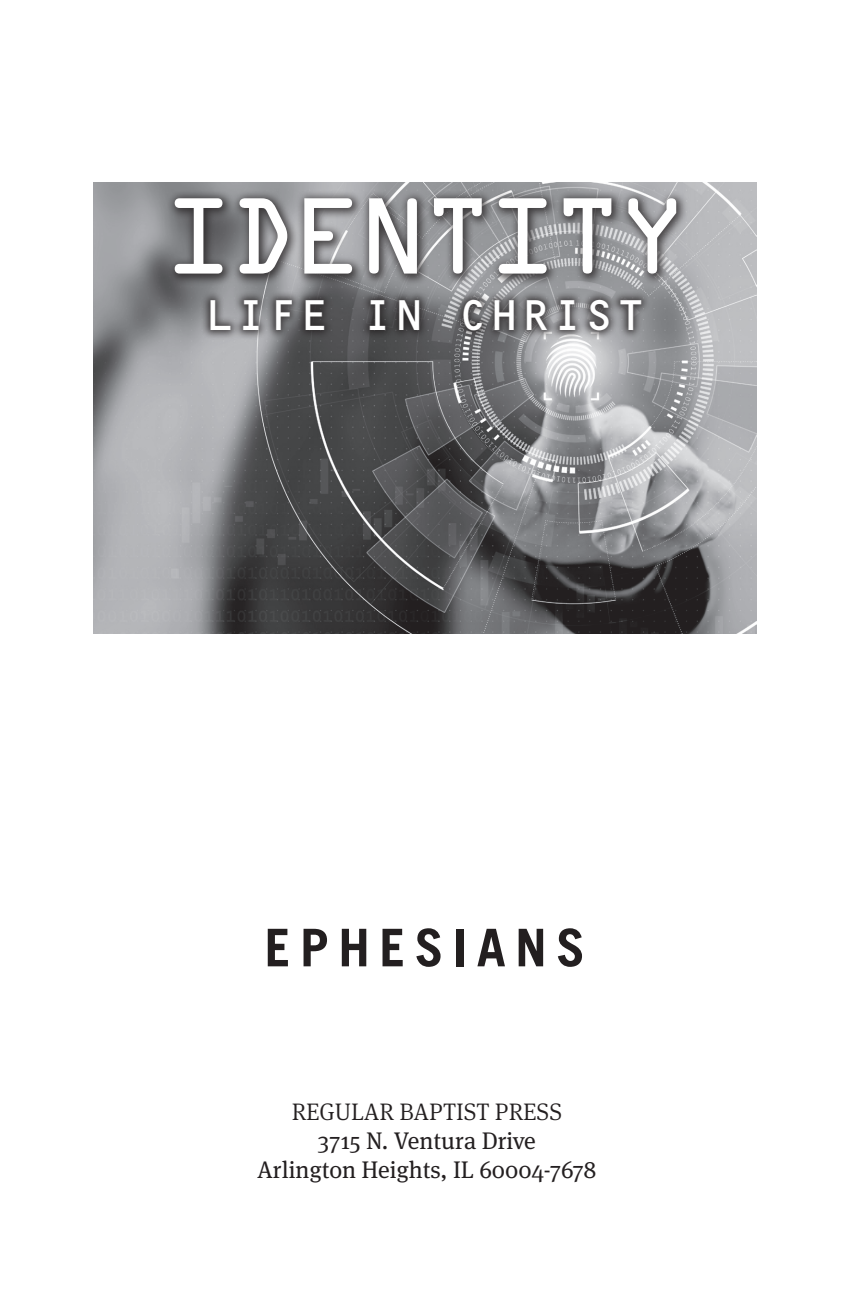
<style>
.page{position:relative;width:864px;height:1296px;background:#fff}
.page>*{position:absolute;margin:0;border:0;box-sizing:border-box;transform-origin:0 0}
.t1{font:96.8px "OCRA Std";letter-spacing:-.05em;color:#fff}
.t2{font:700 52px "Trade Gothic LT Std";letter-spacing:.18em;color:#231f20}
.t3{font:44px "OCRB Std";color:#fff}
.t4{font:24px "Meta Serif OT";color:#231f20}
.t5{font:300 24px "Meta Serif OT";color:#231f20}
</style>
<div class="page">
<img style="left:94px;top:183px;width:663px;height:451px">
<div style="left:167px;top:191px;width:522px;height:95px;background:#231f20;opacity:.75"></div>
<div style="left:201px;top:290px;width:450px;height:51px;background:#231f20;opacity:.75"></div>
<p class="t1" style="left:164px;top:183px;width:525px">IDENTITY</p>
<p class="t3" style="left:203px;top:290px;width:445px">LIFE IN CHRIST</p>
<p class="t2" style="left:265px;top:916px;width:322px">EPHESIANS</p>
<p class="t5" style="left:292px;top:1097px;width:272px">REGULAR BAPTIST PRESS</p>
<p class="t4" style="left:318px;top:1125px;width:220px">3715 N. Ventura Drive</p>
<p class="t4" style="left:257px;top:1154px;width:341px">Arlington Heights, IL 60004-7678</p>
</div>
